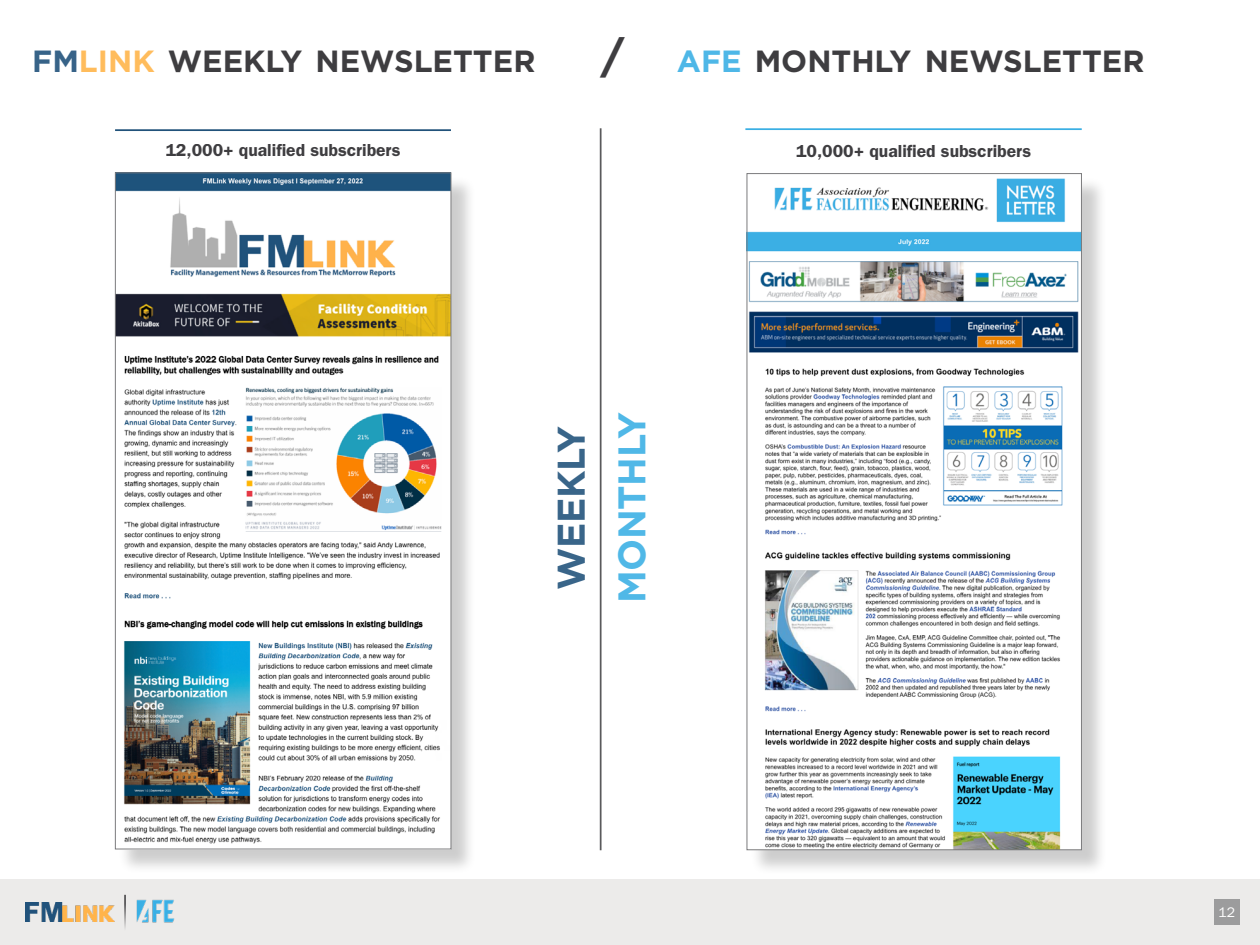
<style>
.page{position:relative;width:1260px;height:945px;background:#fff}
.page>*{position:absolute;margin:0;border:0;box-sizing:border-box;transform-origin:0 0}
.t1{font:700 38.5px "Gotham";letter-spacing:-.01em;color:#50b8e7}
.t2{font:700 38.5px "Gotham";letter-spacing:-.01em;color:#396589}
.t3{font:700 30.62px "Gotham";color:#3e3d40}
.t4{font:600 17.5px "ITC Franklin Gothic Std";color:#3e3d40}
.t5{font:14px "ITC Franklin Gothic Std";color:#fff}
.s1{color:#376388}
.s2{color:#ffbc5c}
.s3{font-size:43.75px}
.s4{color:#4eb7e7}
</style>
<div class="page">
<div style="left:0;top:879px;width:1260px;height:66px;background:#ecebea"></div>
<div style="left:1214px;top:899px;width:26px;height:26px;background:#9c9c9d"></div>
<img style="left:26px;top:903px;width:88px;height:18px">
<hr style="left:115px;top:129px;width:336px;height:2px;background:#21527a">
<div style="left:118px;top:176px;width:359px;height:699px;background:#000;opacity:.2"></div>
<img style="left:117px;top:175px;width:332px;height:672px">
<hr style="left:600px;top:128px;width:2px;height:722px;background:#5a5a5c">
<hr style="left:124px;top:895px;width:2px;height:40px;background:#5a595b">
<hr style="left:745px;top:128px;width:337px;height:2px;background:#3aafe4">
<div style="left:750px;top:176px;width:358px;height:700px;background:#000;opacity:.2"></div>
<img style="left:749px;top:176px;width:331px;height:672px">
<img style="left:136px;top:899px;width:39px;height:24px">
<h2 class="t3" style="left:32px;top:41px;width:505px"><span class="s1">FM</span><span class="s2">LINK</span> WEEKLY NEWSLETTER</h2>
<p class="t4" style="left:165px;top:140px;width:237px">12,000+ qualified subscribers</p>
<h2 class="t3" style="left:601px;top:41px;width:545px"><span class="s3">/</span> <span class="s4">AFE</span> MONTHLY NEWSLETTER</h2>
<p class="t4" style="left:796px;top:140px;width:237px">10,000+ qualified subscribers</p>
<h1 class="t2" style="left:546px;top:590px;width:166px;rotate:-90deg">WEEKLY</h1>
<h1 class="t1" style="left:606px;top:603px;width:192px;rotate:-90deg">MONTHLY</h1>
<p class="t5" style="left:1218px;top:904px;width:18px">12</p>
</div>
